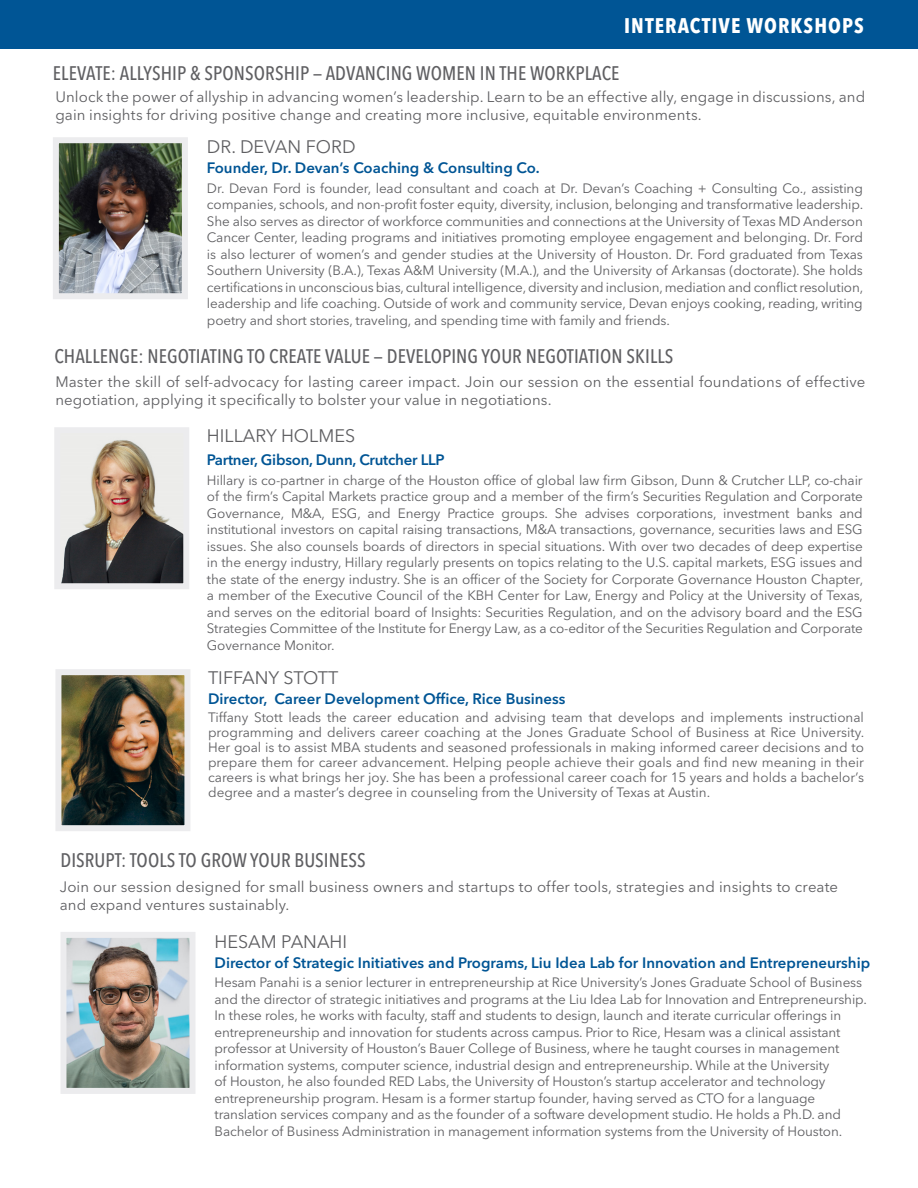
<style>
.page{position:relative;width:918px;height:1188px;background:#fff}
.page>*{position:absolute;margin:0;border:0;box-sizing:border-box;transform-origin:0 0}
.t1{font:700 condensed 21px "Avenir Next LT Pro";letter-spacing:.05em;color:#fff}
.Faculty_Names{font:500 condensed 19.5px "Avenir Next LT Pro";letter-spacing:.005em;color:#5f5f62}
.Deans_Message{font:18px "Avenir Next LT Pro";color:#5f5f62}
.t2{font:15px/18px "Avenir Next LT Pro";letter-spacing:.005em;color:#5f5f62}
.Deans_Message-2{font:600 15px "Avenir Next LT Pro";color:#005595}
.Deans_Message-3{font:13.5px/16.5px "Avenir Next LT Pro";letter-spacing:-.01em;color:#5f5f62;text-align:justify}
</style>
<div class="page">
<div style="left:0;top:0;width:918px;height:49px;background:#005595"></div>
<img style="left:61px;top:434px;width:121px;height:148px">
<div style="left:54px;top:427px;width:135px;height:162px;border:6px solid #ececee"></div>
<img style="left:60px;top:144px;width:121px;height:148px">
<div style="left:53px;top:137px;width:135px;height:162px;border:6px solid #ececee"></div>
<img style="left:62px;top:676px;width:121px;height:148px">
<div style="left:55px;top:669px;width:135px;height:162px;border:6px solid #ececee"></div>
<img style="left:67px;top:939px;width:121px;height:148px">
<div style="left:60px;top:932px;width:135px;height:162px;border:6px solid #ececee"></div>
<p class="t1" style="left:624px;top:13px;width:241px">INTERACTIVE WORKSHOPS</p>
<p class="Faculty_Names" style="left:53px;top:61px;width:568px">ELEVATE: ALLYSHIP &amp; SPONSORSHIP — ADVANCING WOMEN IN THE WORKPLACE</p>
<p class="t2" style="left:55px;top:88px;width:811px">Unlock the power of allyship in advancing women’s leadership. Learn to be an effective ally, engage in discussions, and gain insights for driving positive change and creating more inclusive, equitable environments.</p>
<p class="Deans_Message" style="left:207px;top:136px;width:150px">DR. DEVAN FORD</p>
<p class="Deans_Message-2" style="left:207px;top:159px;width:334px">Founder, Dr. Devan’s Coaching &amp; Consulting Co.</p>
<p class="Deans_Message-3" style="left:207px;top:180px;width:658px">Dr. Devan Ford is founder, lead consultant and coach at Dr. Devan’s Coaching + Consulting Co., assisting companies, schools, and non-profit foster equity, diversity, inclusion, belonging and transformative leadership.<br>She also serves as director of workforce communities and connections at the University of Texas MD Anderson Cancer Center, leading programs and initiatives promoting employee engagement and belonging. Dr. Ford is also lecturer of women’s and gender studies at the University of Houston. Dr. Ford graduated from Texas Southern University (B.A.), Texas A&amp;M University (M.A.), and the University of Arkansas (doctorate). She holds certifications in unconscious bias, cultural intelligence, diversity and inclusion, mediation and conflict resolution, leadership and life coaching. Outside of work and community service, Devan enjoys cooking, reading, writing poetry and short stories, traveling, and spending time with family and friends.</p>
<p class="Faculty_Names" style="left:54px;top:344px;width:620px">CHALLENGE: NEGOTIATING TO CREATE VALUE — DEVELOPING YOUR NEGOTIATION SKILLS</p>
<p class="t2" style="left:55px;top:373px;width:811px">Master the skill of self-advocacy for lasting career impact. Join our session on the essential foundations of effective negotiation, applying it specifically to bolster your value in negotiations.</p>
<p class="Deans_Message" style="left:207px;top:425px;width:150px">HILLARY HOLMES</p>
<p class="Deans_Message-2" style="left:207px;top:451px;width:239px">Partner, Gibson, Dunn, Crutcher LLP</p>
<p class="Deans_Message-3" style="left:207px;top:472px;width:658px">Hillary is co-partner in charge of the Houston office of global law firm Gibson, Dunn &amp; Crutcher LLP, co-chair of the firm’s Capital Markets practice group and a member of the firm’s Securities Regulation and Corporate Governance, M&amp;A, ESG, and Energy Practice groups. She advises corporations, investment banks and institutional investors on capital raising transactions, M&amp;A transactions, governance, securities laws and ESG issues. She also counsels boards of directors in special situations. With over two decades of deep expertise in the energy industry, Hillary regularly presents on topics relating to the U.S. capital markets, ESG issues and the state of the energy industry. She is an officer of the Society for Corporate Governance Houston Chapter, a member of the Executive Council of the KBH Center for Law, Energy and Policy at the University of Texas, and serves on the editorial board of Insights: Securities Regulation, and on the advisory board and the ESG Strategies Committee of the Institute for Energy Law, as a co-editor of the Securities Regulation and Corporate Governance Monitor.</p>
<p class="Deans_Message" style="left:208px;top:667px;width:132px">TIFFANY STOTT</p>
<p class="Deans_Message-2" style="left:208px;top:689px;width:359px">Director, Career Development Office, Rice Business</p>
<p class="Deans_Message-3" style="left:208px;top:710px;width:658px;line-height:15px">Tiffany Stott leads the career education and advising team that develops and implements instructional programming and delivers career coaching at the Jones Graduate School of Business at Rice University.<br>Her goal is to assist MBA students and seasoned professionals in making informed career decisions and to prepare them for career advancement. Helping people achieve their goals and find new meaning in their careers is what brings her joy. She has been a professional career coach for 15 years and holds a bachelor’s degree and a master’s degree in counseling from the University of Texas at Austin.</p>
<p class="Faculty_Names" style="left:60px;top:848px;width:307px">DISRUPT: TOOLS TO GROW YOUR BUSINESS</p>
<p class="t2" style="left:60px;top:878px;width:780px">Join our session designed for small business owners and startups to offer tools, strategies and insights to create and expand ventures sustainably.</p>
<p class="Deans_Message" style="left:215px;top:931px;width:134px">HESAM PANAHI</p>
<p class="Deans_Message-2" style="left:215px;top:953px;width:657px">Director of Strategic Initiatives and Programs, Liu Idea Lab for Innovation and Entrepreneurship</p>
<p class="Deans_Message-3" style="left:215px;top:974px;width:654px;text-align:left">Hesam Panahi is a senior lecturer in entrepreneurship at Rice University’s Jones Graduate School of Business and the director of strategic initiatives and programs at the Liu Idea Lab for Innovation and Entrepreneurship.<br>In these roles, he works with faculty, staff and students to design, launch and iterate curricular offerings in entrepreneurship and innovation for students across campus. Prior to Rice, Hesam was a clinical assistant professor at University of Houston’s Bauer College of Business, where he taught courses in management information systems, computer science, industrial design and entrepreneurship. While at the University<br>of Houston, he also founded RED Labs, the University of Houston’s startup accelerator and technology entrepreneurship program. Hesam is a former startup founder, having served as CTO for a language translation services company and as the founder of a software development studio. He holds a Ph.D. and Bachelor of Business Administration in management information systems from the University of Houston.</p>
</div>
